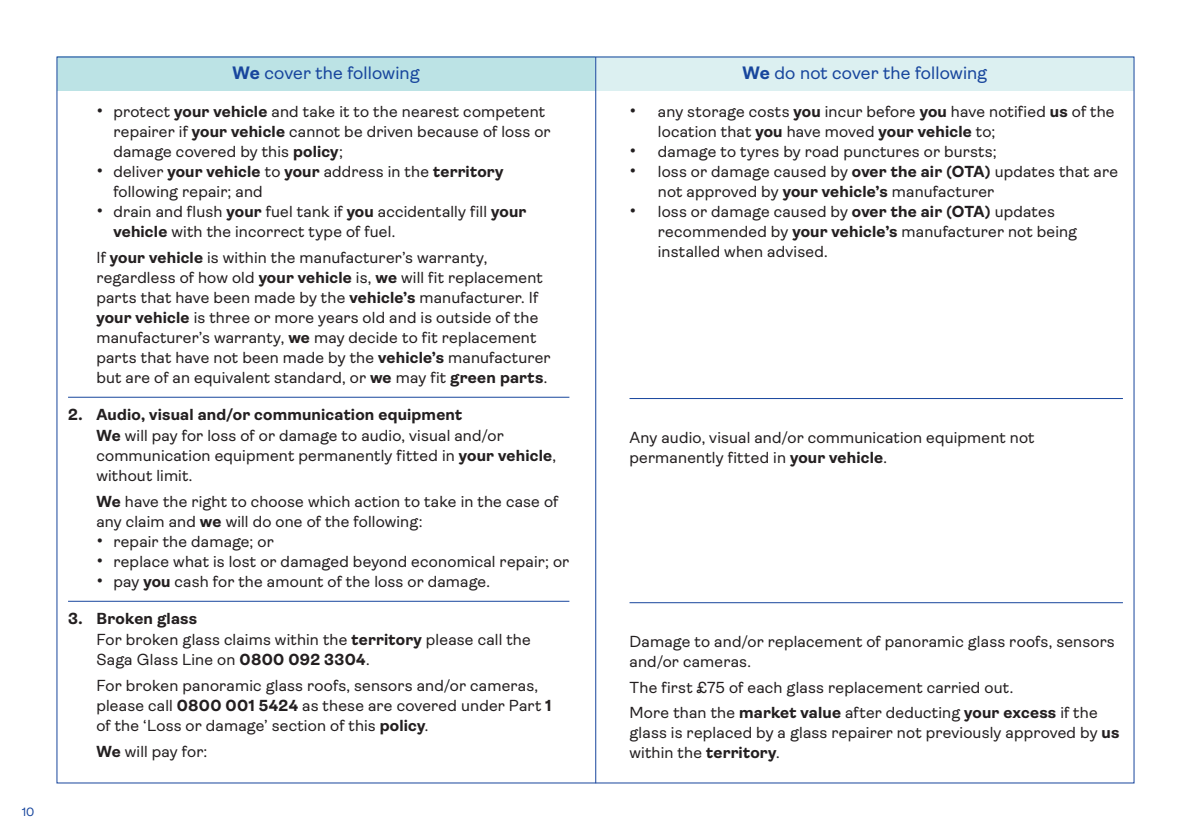
<style>
.page{position:relative;width:1191px;height:840px;background:#fff}
.page>*{position:absolute;margin:0;border:0;box-sizing:border-box;transform-origin:0 0}
.t1{font:18px "Ambit";letter-spacing:.005em;color:#18469d}
.t2{font:16px/20px "Ambit";letter-spacing:.01em;color:#231f20}
.t3{font:12px "Ambit";color:#18469d}
.s1{font-weight:700}
.s2{font-size:20px}
</style>
<div class="page">
<hr style="left:68px;top:600px;width:501px;height:1px;background:#18469d">
<hr style="left:68px;top:396px;width:501px;height:1px;background:#18469d">
<hr style="left:629px;top:602px;width:494px;height:1px;background:#18469d">
<hr style="left:629px;top:398px;width:494px;height:1px;background:#18469d">
<div style="left:57px;top:57px;width:538px;height:34px;background:#bce3e5"></div>
<div style="left:595px;top:57px;width:539px;height:34px;background:#dcf0f1"></div>
<hr style="left:595px;top:57px;width:1px;height:725px;background:#18469d">
<p class="t3" style="left:22px;top:804px;width:14px">10</p>
<p class="t1" style="left:232px;top:62px;width:189px"><span class="s1">We</span> cover the following</p>
<p class="t2" style="left:113px;top:102px;width:439px;text-indent:-17px"><span class="s2">•</span> protect <span class="s1">your vehicle</span> and take it to the nearest competent repairer if <span class="s1">your vehicle</span> cannot be driven because of loss or damage covered by this <span class="s1">policy</span>;</p>
<p class="t2" style="left:113px;top:162px;width:391px;text-indent:-17px"><span class="s2">•</span> deliver <span class="s1">your vehicle</span> to <span class="s1">your</span> address in the <span class="s1">territory </span>following repair; and</p>
<p class="t2" style="left:96px;top:202px;width:431px"><span class="s2">•</span> drain and flush <span class="s1">your</span> fuel tank if <span class="s1">you</span> accidentally fill <span class="s1">your</span></p>
<p class="t2" style="left:96px;top:219px;width:392px;line-height:25.6px;text-indent:17px"><span class="s1">vehicle</span> with the incorrect type of fuel.<br>If <span class="s1">your vehicle</span> is within the manufacturer’s warranty,</p>
<p class="t2" style="left:96px;top:267px;width:456px">regardless of how old <span class="s1">your vehicle</span> is, <span class="s1">we</span> will fit replacement parts that have been made by the <span class="s1">vehicle’s</span> manufacturer. If <span class="s1">your vehicle</span> is three or more years old and is outside of the manufacturer’s warranty, <span class="s1">we</span> may decide to fit replacement parts that have not been made by the <span class="s1">vehicle’s</span> manufacturer but are of an equivalent standard, or <span class="s1">we</span> may fit <span class="s1">green parts</span>.</p>
<p class="t2" style="left:96px;top:404px;width:461px;text-indent:-28px"><span class="s1">2. Audio, visual and/or communication equipment<br>We</span> will pay for loss of or damage to audio, visual and/or communication equipment permanently fitted in <span class="s1">your vehicle</span>, without limit.</p>
<p class="t2" style="left:96px;top:491px;width:463px"><span class="s1">We</span> have the right to choose which action to take in the case of any claim and <span class="s1">we</span> will do one of the following:</p>
<p class="t2" style="left:96px;top:531px;width:179px"><span class="s2">•</span> repair the damage; or</p>
<p class="t2" style="left:96px;top:551px;width:474px"><span class="s2">•</span> replace what is lost or damaged beyond economical repair; or</p>
<p class="t2" style="left:96px;top:571px;width:395px"><span class="s2">•</span> pay <span class="s1">you</span> cash for the amount of the loss or damage.</p>
<p class="t2" style="left:96px;top:608px;width:436px;line-height:20.6px;text-indent:-28px"><span class="s1">3. Broken glass<br></span>For broken glass claims within the <span class="s1">territory</span> please call the<br>Saga Glass Line on <span class="s1">0800 092 3304</span>.</p>
<p class="t2" style="left:96px;top:675px;width:457px">For broken panoramic glass roofs, sensors and/or cameras, please call <span class="s1">0800 001 5424</span> as these are covered under Part <span class="s1">1 </span>of the ‘Loss or damage’ section of this <span class="s1">policy</span>.</p>
<p class="t2" style="left:96px;top:741px;width:112px"><span class="s1">We</span> will pay for:</p>
<p class="t1" style="left:742px;top:62px;width:246px"><span class="s1">We</span> do not cover the following</p>
<p class="t2" style="left:658px;top:102px;width:458px;text-indent:-28px"><span class="s2">•</span> any storage costs <span class="s1">you</span> incur before <span class="s1">you</span> have notified <span class="s1">us</span> of the location that <span class="s1">you</span> have moved <span class="s1">your vehicle</span> to;</p>
<p class="t2" style="left:629px;top:142px;width:369px"><span class="s2">•</span> damage to tyres by road punctures or bursts;</p>
<p class="t2" style="left:658px;top:162px;width:462px;text-indent:-28px"><span class="s2">•</span> loss or damage caused by <span class="s1">over the air (OTA)</span> updates that are not approved by <span class="s1">your vehicle’s</span> manufacturer</p>
<p class="t2" style="left:658px;top:202px;width:421px;text-indent:-28px"><span class="s2">•</span> loss or damage caused by <span class="s1">over the air (OTA)</span> updates recommended by <span class="s1">your vehicle’s</span> manufacturer not being installed when advised.</p>
<p class="t2" style="left:629px;top:427px;width:406px">Any audio, visual and/or communication equipment not permanently fitted in <span class="s1">your vehicle</span>.</p>
<p class="t2" style="left:629px;top:631px;width:487px">Damage to and/or replacement of panoramic glass roofs, sensors and/or cameras.</p>
<p class="t2" style="left:629px;top:674px;width:470px;line-height:25.6px">The first £75 of each glass replacement carried out.<br>More than the <span class="s1">market value</span> after deducting <span class="s1">your excess</span> if the</p>
<p class="t2" style="left:629px;top:722px;width:491px">glass is replaced by a glass repairer not previously approved by <span class="s1">us </span>within the <span class="s1">territory</span>.</p>
</div>
